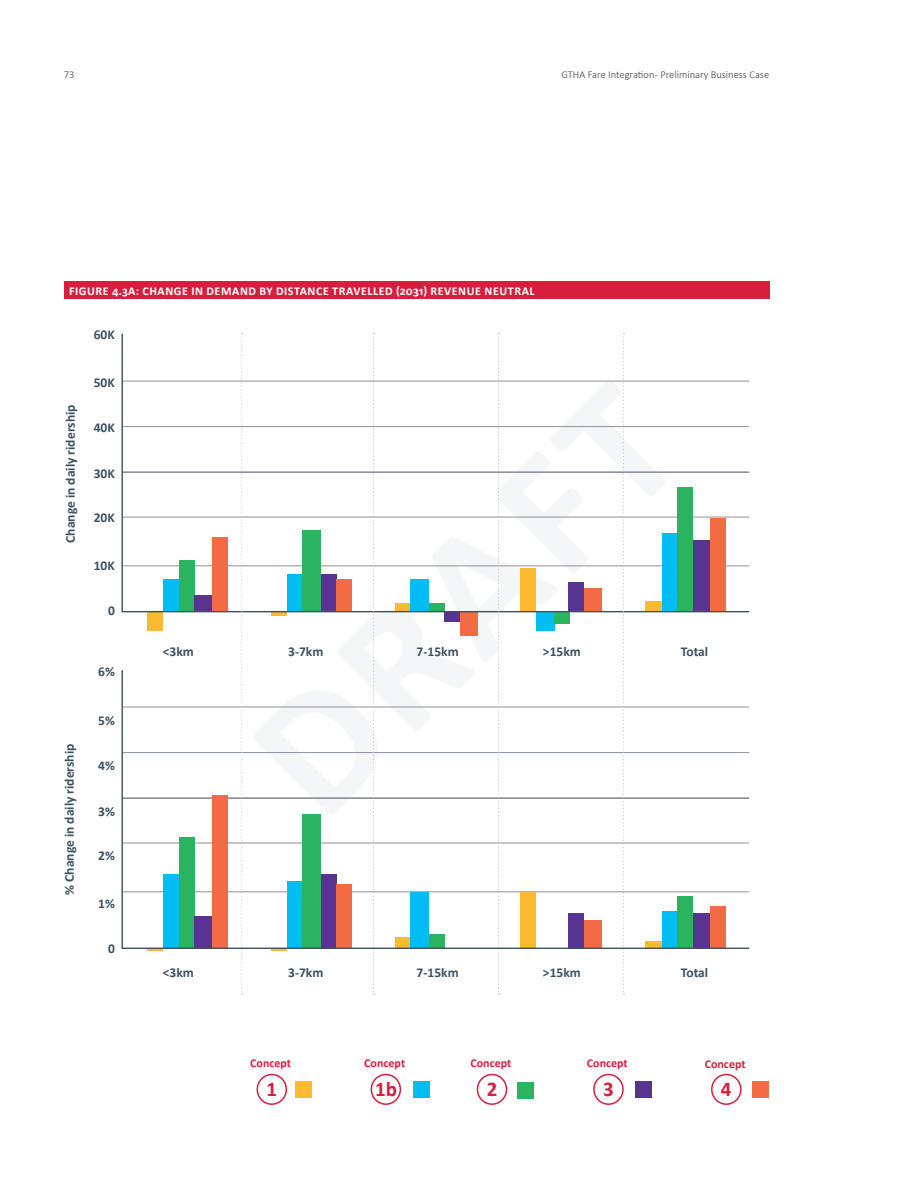
<style>
.page{position:relative;width:918px;height:1188px;background:#fff}
.page>*{position:absolute;margin:0;border:0;box-sizing:border-box;transform-origin:0 0}
.t1{font:700 21px "Calibri";color:#d61f3f}
.Figure{font:700 13.5px "Calibri";color:#3e5161}
.FARES_Table_Title{font:700 12px "Calibri";letter-spacing:.05em;color:#fff}
.t2{font:700 12px "Calibri";color:#d61f3f}
.t3{font:300 10.5px "Calibri";color:#3e3e3f}
</style>
<div class="page">
<div style="left:65px;top:281px;width:705px;height:18px;background:#d61f3f"></div>
<hr style="left:271px;top:612px;width:16px;height:3px;background:#fdb931">
<div style="left:147px;top:612px;width:16px;height:18px;background:#fdb931"></div>
<div style="left:536px;top:612px;width:18px;height:18px;background:#01bdf2"></div>
<hr style="left:147px;top:948px;width:16px;height:3px;background:#fdb931">
<hr style="left:271px;top:948px;width:16px;height:3px;background:#fdb931">
<div style="left:554px;top:612px;width:16px;height:12px;background:#2bb45f"></div>
<div style="left:445px;top:612px;width:15px;height:9px;background:#573492"></div>
<div style="left:460px;top:612px;width:18px;height:24px;background:#f26b44"></div>
<svg style="left:121px;top:333px;width:629px;height:280px"></svg>
<svg style="left:121px;top:670px;width:629px;height:279px"></svg>
<svg style="left:241px;top:333px;width:2px;height:661px"></svg>
<svg style="left:373px;top:333px;width:2px;height:661px"></svg>
<svg style="left:498px;top:333px;width:1px;height:661px"></svg>
<svg style="left:623px;top:333px;width:1px;height:661px"></svg>
<div style="left:295px;top:1081px;width:17px;height:17px;background:#fdb931"></div>
<div style="left:413px;top:1081px;width:17px;height:17px;background:#01bdf2"></div>
<div style="left:518px;top:1082px;width:16px;height:17px;background:#2bb45f"></div>
<div style="left:635px;top:1081px;width:17px;height:17px;background:#573492"></div>
<div style="left:753px;top:1081px;width:16px;height:17px;background:#f26b44"></div>
<div style="left:257px;top:1074px;width:30px;height:31px;border:2px solid #d61f3f;border-radius:50%"></div>
<div style="left:477px;top:1074px;width:30px;height:31px;border:2px solid #d61f3f;border-radius:50%"></div>
<div style="left:593px;top:1074px;width:31px;height:31px;border:2px solid #d61f3f;border-radius:50%"></div>
<div style="left:711px;top:1074px;width:31px;height:31px;border:2px solid #d61f3f;border-radius:50%"></div>
<div style="left:371px;top:1074px;width:30px;height:31px;border:2px solid #d61f3f;border-radius:50%"></div>
<p class="t3" style="left:64px;top:68px;width:12px">73</p>
<p class="t3" style="left:561px;top:68px;width:209px">GTHA Fare Integration - Preliminary Business Case</p>
<p class="FARES_Table_Title" style="left:69px;top:282px;width:467px">FIGURE 4.3A: CHANGE IN DEMAND BY DISTANCE TRAVELLED (2031) REVENUE NEUTRAL</p>
<p class="Figure" style="left:94px;top:325px;width:23px">60K</p>
<p class="Figure" style="left:61px;top:543px;width:139px;rotate:-90deg">Change in daily ridership</p>
<p class="Figure" style="left:94px;top:373px;width:23px">50K</p>
<p class="Figure" style="left:94px;top:418px;width:23px">40K</p>
<p class="Figure" style="left:94px;top:464px;width:23px">30K</p>
<p class="Figure" style="left:94px;top:508px;width:23px">20K</p>
<p class="Figure" style="left:94px;top:556px;width:23px">10K</p>
<p class="Figure" style="left:108px;top:601px;width:8px">0</p>
<p class="Figure" style="left:60px;top:895px;width:152px;rotate:-90deg">% Change in daily ridership</p>
<p class="Figure" style="left:98px;top:662px;width:18px">6%</p>
<p class="Figure" style="left:98px;top:711px;width:18px">5%</p>
<p class="Figure" style="left:98px;top:756px;width:18px">4%</p>
<p class="Figure" style="left:98px;top:802px;width:18px">3%</p>
<p class="Figure" style="left:98px;top:846px;width:18px">2%</p>
<p class="Figure" style="left:98px;top:894px;width:18px">1%</p>
<p class="Figure" style="left:108px;top:939px;width:8px">0</p>
<p class="Figure" style="left:163px;top:642px;width:33px">&lt;3km</p>
<p class="Figure" style="left:163px;top:963px;width:33px">&lt;3km</p>
<p class="Figure" style="left:288px;top:642px;width:37px">3-7km</p>
<p class="Figure" style="left:417px;top:642px;width:44px">7-15km</p>
<p class="Figure" style="left:543px;top:642px;width:39px">&gt;15km</p>
<p class="Figure" style="left:681px;top:642px;width:29px">Total</p>
<p class="Figure" style="left:288px;top:963px;width:37px">3-7km</p>
<p class="t2" style="left:250px;top:1054px;width:42px">Concept</p>
<p class="t1" style="left:266px;top:1074px;width:12px">1</p>
<p class="Figure" style="left:417px;top:963px;width:44px">7-15km</p>
<p class="Figure" style="left:543px;top:963px;width:39px">&gt;15km</p>
<p class="Figure" style="left:681px;top:963px;width:29px">Total</p>
<p class="t2" style="left:364px;top:1054px;width:42px">Concept</p>
<p class="t2" style="left:470px;top:1054px;width:42px">Concept</p>
<p class="t1" style="left:487px;top:1074px;width:12px">2</p>
<p class="t2" style="left:587px;top:1054px;width:42px">Concept</p>
<p class="t1" style="left:603px;top:1074px;width:12px">3</p>
<p class="t2" style="left:705px;top:1055px;width:42px">Concept</p>
<p class="t1" style="left:375px;top:1074px;width:23px">1b</p>
<p class="t1" style="left:721px;top:1074px;width:12px">4</p>
</div>
